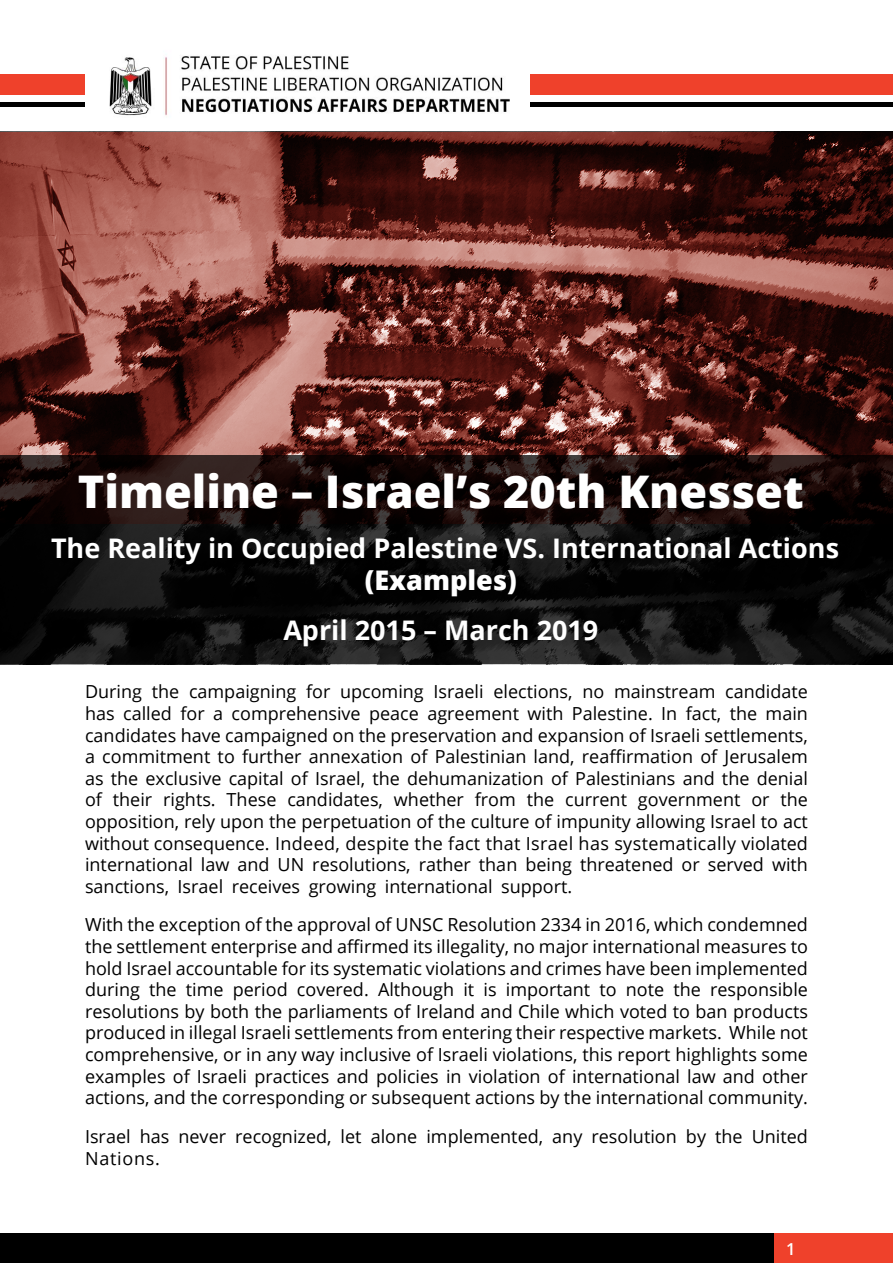
<style>
.page{position:relative;width:893px;height:1263px;background:#fff}
.page>*{position:absolute;margin:0;border:0;box-sizing:border-box;transform-origin:0 0}
.t1{font:800 45px "Open Sans";color:#fff}
.t2{font:700 27px "Open Sans";color:#fff}
.t3{font:800 27px "Open Sans";color:#fff}
.t4{font:18px/21.6px "Open Sans";color:#000;text-align:justify}
.t5{font:600 16.5px "Open Sans";color:#fff}
</style>
<div class="page">
<div style="left:774px;top:1233px;width:119px;height:30px;background:#ef412b"></div>
<div style="left:0;top:1233px;width:774px;height:30px;background:#000"></div>
<svg style="left:0;top:132px;width:893px;height:324px;background:#68332d"></svg>
<svg style="left:0;top:456px;width:893px;height:208px;background:#110d0d"></svg>
<div style="left:530px;top:74px;width:363px;height:20px;background:#ef412b"></div>
<hr style="left:530px;top:103px;width:363px;height:4px;background:#000">
<div style="left:0;top:74px;width:84px;height:20px;background:#ef412b"></div>
<hr style="left:0;top:103px;width:84px;height:4px;background:#000">
<img style="left:109px;top:56px;width:401px;height:60px">
<h1 class="t1" style="left:78px;top:458px;width:727px">Timeline – Israel’s 20th Knesset</h1>
<h2 class="t2" style="left:51px;top:529px;width:790px">The Reality in Occupied Palestine VS. International Actions</h2>
<h2 class="t3" style="left:365px;top:560px;width:154px">(Examples)</h2>
<h2 class="t2" style="left:283px;top:611px;width:317px">April 2015 – March 2019</h2>
<p class="t4" style="left:85px;top:681px;width:724px">During the campaigning for upcoming Israeli elections, no mainstream candidate has called for a comprehensive peace agreement with Palestine. In fact, the main candidates have campaigned on the preservation and expansion of Israeli settlements, a commitment to further annexation of Palestinian land, reaffirmation of Jerusalem as the exclusive capital of Israel, the dehumanization of Palestinians and the denial of their rights. These candidates, whether from the current government or the opposition, rely upon the perpetuation of the culture of impunity allowing Israel to act without consequence. Indeed, despite the fact that Israel has systematically violated international law and UN resolutions, rather than being threatened or served with sanctions, Israel receives growing international support.</p>
<p class="t4" style="left:85px;top:914px;width:724px">With the exception of the approval of UNSC Resolution 2334 in 2016, which condemned the settlement enterprise and affirmed its illegality, no major international measures to hold Israel accountable for its systematic violations and crimes have been implemented during the time period covered. Although it is important to note the responsible resolutions by both the parliaments of Ireland and Chile which voted to ban products produced in illegal Israeli settlements from entering their respective markets. While not comprehensive, or in any way inclusive of Israeli violations, this report highlights some examples of Israeli practices and policies in violation of international law and other actions, and the corresponding or subsequent actions by the international community.</p>
<p class="t4" style="left:85px;top:1125px;width:724px">Israel has never recognized, let alone implemented, any resolution by the United<br>Nations.</p>
<p class="t5" style="left:786px;top:1237px;width:11px">1</p>
</div>
